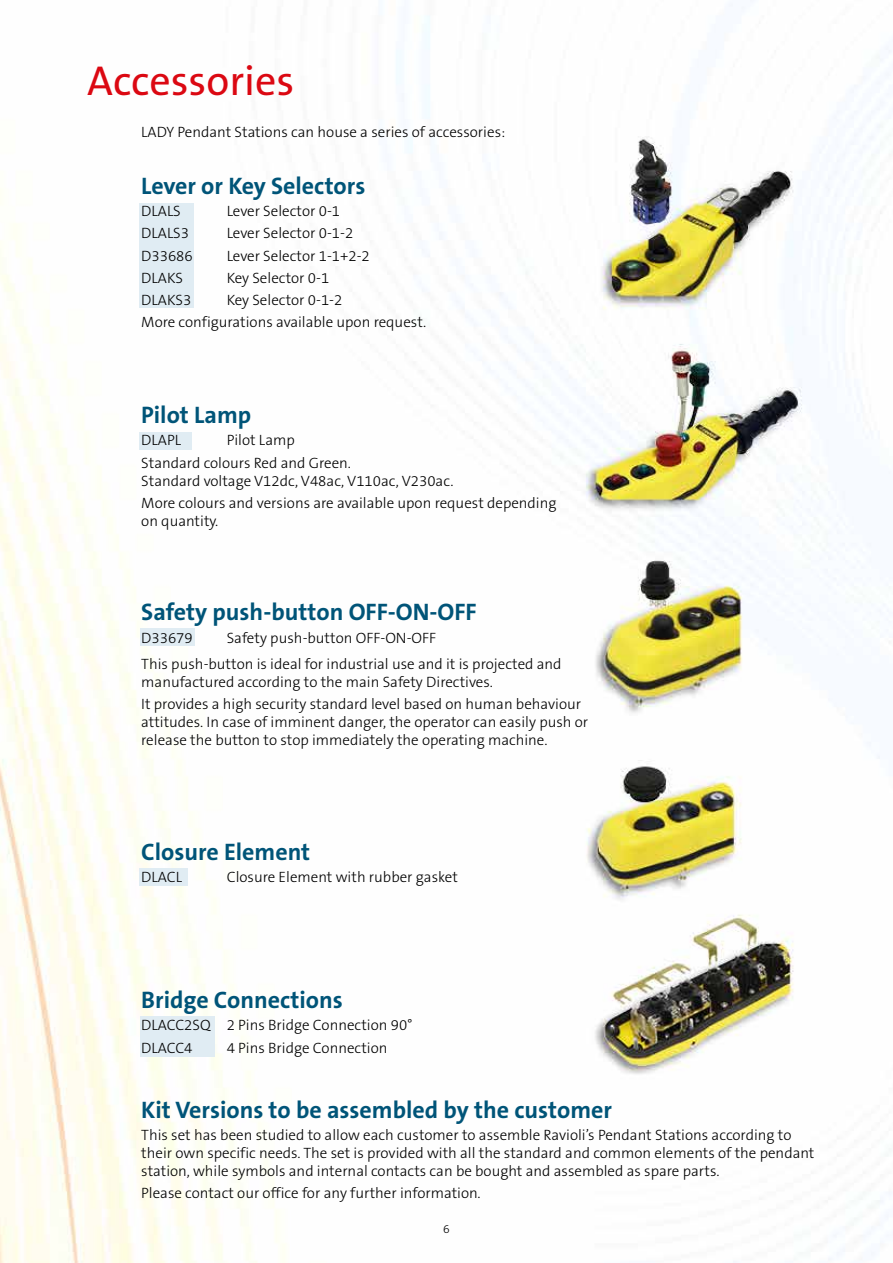
<style>
.page{position:relative;width:893px;height:1263px;background:#fff}
.page>*{position:absolute;margin:0;border:0;box-sizing:border-box;transform-origin:0 0}
.t1{font:42px "The Sans B W5 Plain";color:#db0812}
.t2{font:700 24px "The Sans B W7";color:#005478}
.t3{font:300 15px/22.2px "The Sans B W3";color:#000}
.t4{font:300 12px "The Sans B W3";color:#000}
</style>
<div class="page">
<img style="left:0;top:0;width:891px;height:1263px">
<div style="left:139px;top:204px;width:55px;height:104px;background:#e0ecf3"></div>
<div style="left:139px;top:432px;width:53px;height:17px;background:#e0ecf3"></div>
<div style="left:140px;top:629px;width:55px;height:17px;background:#e0ecf3"></div>
<div style="left:140px;top:869px;width:48px;height:17px;background:#e0ecf3"></div>
<div style="left:140px;top:1016px;width:75px;height:40px;background:#e0ecf3"></div>
<h1 class="t1" style="left:87px;top:54px;width:209px">Accessories</h1>
<p class="t3" style="left:141px;top:120px;width:366px">LADY Pendant Stations can house a series of accessories:</p>
<h2 class="t2" style="left:141px;top:170px;width:226px">Lever or Key Selectors</h2>
<p class="t3" style="left:141px;top:200px;width:41px">DLALS</p>
<p class="t3" style="left:227px;top:200px;width:115px">Lever Selector 0-1</p>
<p class="t3" style="left:141px;top:222px;width:49px">DLALS3</p>
<p class="t3" style="left:227px;top:222px;width:128px">Lever Selector 0-1-2</p>
<p class="t3" style="left:141px;top:245px;width:53px">D33686</p>
<p class="t3" style="left:227px;top:245px;width:145px">Lever Selector 1-1+2-2</p>
<p class="t3" style="left:141px;top:267px;width:43px">DLAKS</p>
<p class="t3" style="left:227px;top:267px;width:104px">Key Selector 0-1</p>
<p class="t3" style="left:141px;top:289px;width:52px">DLAKS3</p>
<p class="t3" style="left:141px;top:289px;width:286px;text-align:center">Key Selector 0-1-2<br>More configurations available upon request.</p>
<h2 class="t2" style="left:141px;top:400px;width:111px">Pilot Lamp</h2>
<p class="t3" style="left:141px;top:429px;width:41px">DLAPL</p>
<p class="t3" style="left:141px;top:429px;width:211px;text-indent:86px">Pilot Lamp<br>Standard colours Red and Green.</p>
<p class="t3" style="left:141px;top:470px;width:417px">Standard voltage V12dc, V48ac, V110ac, V230ac.<br>More colours and versions are available upon request depending</p>
<p class="t3" style="left:141px;top:510px;width:79px">on quantity.</p>
<h2 class="t2" style="left:141px;top:597px;width:337px">Safety push-button OFF-ON-OFF</h2>
<p class="t3" style="left:141px;top:626px;width:53px">D33679</p>
<p class="t3" style="left:141px;top:624px;width:422px;line-height:26.5px;text-indent:86px">Safety push-button OFF-ON-OFF<br>This push-button is ideal for industrial use and it is projected and</p>
<p class="t3" style="left:141px;top:671px;width:441px">manufactured according to the main Safety Directives.<br>It provides a high security standard level based on human behaviour</p>
<p class="t3" style="left:141px;top:713px;width:448px;line-height:18px">attitudes. In case of imminent danger, the operator can easily push or release the button to stop immediately the operating machine.</p>
<h2 class="t2" style="left:141px;top:836px;width:171px">Closure Element</h2>
<p class="t3" style="left:141px;top:866px;width:42px">DLACL</p>
<p class="t3" style="left:227px;top:866px;width:233px">Closure Element with rubber gasket</p>
<h2 class="t2" style="left:141px;top:985px;width:203px">Bridge Connections</h2>
<p class="t3" style="left:141px;top:1014px;width:273px">DLACC2SQ 2 Pins Bridge Connection 90°<br>DLACC4</p>
<p class="t3" style="left:227px;top:1036px;width:162px">4 Pins Bridge Connection</p>
<h2 class="t2" style="left:141px;top:1094px;width:472px">Kit Versions to be assembled by the customer</h2>
<p class="t3" style="left:141px;top:1126px;width:675px;line-height:18px">This set has been studied to allow each customer to assemble Ravioli’s Pendant Stations according to their own specific needs. The set is provided with all the standard and common elements of the pendant station, while symbols and internal contacts can be bought and assembled as spare parts.</p>
<p class="t3" style="left:141px;top:1182px;width:341px">Please contact our office for any further information.</p>
<p class="t4" style="left:443px;top:1221px;width:8px">6</p>
</div>
